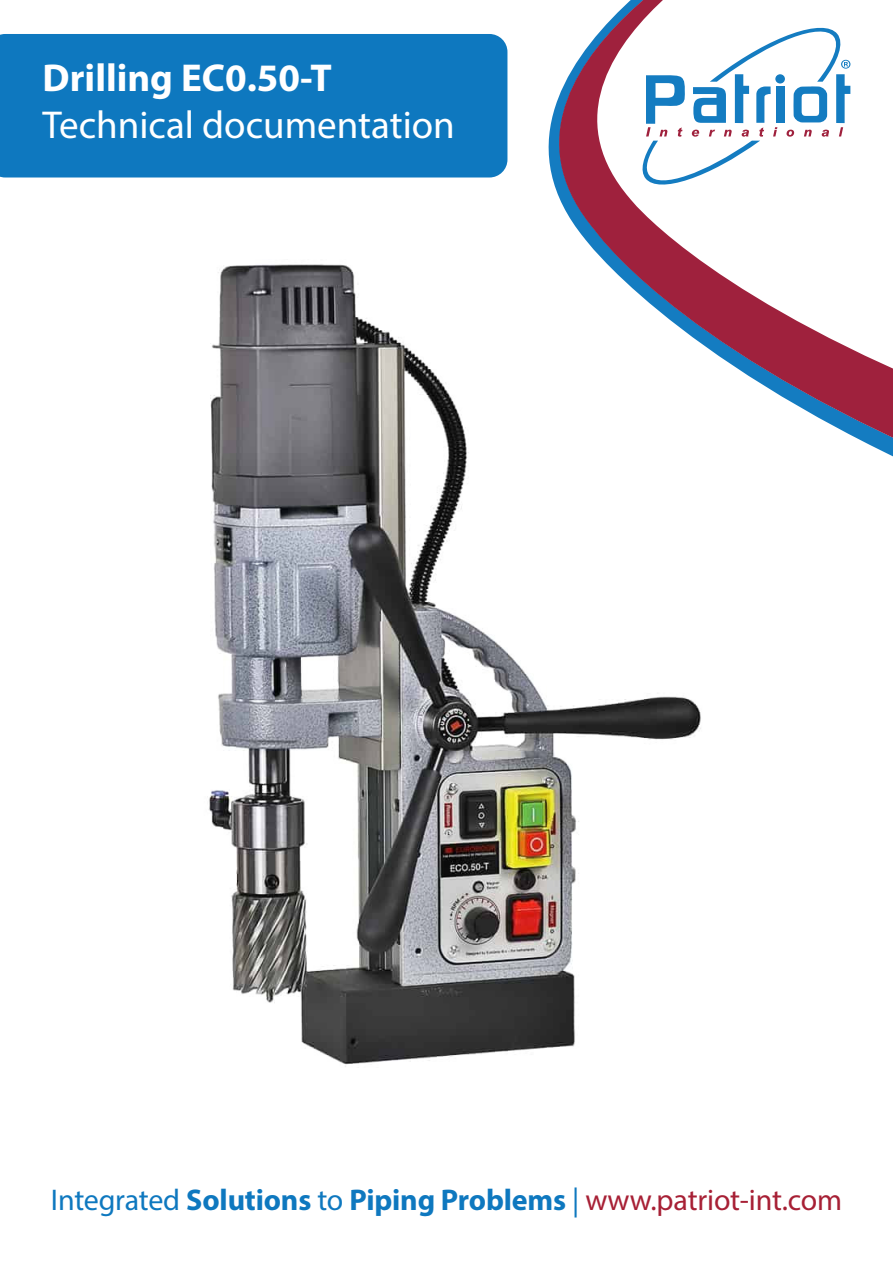
<style>
.page{position:relative;width:893px;height:1263px;background:#fff}
.page>*{position:absolute;margin:0;border:0;box-sizing:border-box;transform-origin:0 0}
.t1{font:39px "Myriad Pro";color:#fff}
.t2{font:700 39px "Myriad Pro";color:#fff}
.t3{font:700 30px "Myriad Pro";letter-spacing:-.005em;color:#0e78bf}
.s1{font-weight:400}
.s2{font-weight:400;color:#a72035}
.s3{font-weight:400;color:#a62035}
</style>
<div class="page">
<img style="left:208px;top:264px;width:493px;height:803px">
<div style="left:0;top:34px;width:507px;height:143px;background:#0e78bf"></div>
<svg style="left:549px;top:453px;width:344px;height:19px"></svg>
<svg style="left:549px;top:0;width:344px;height:453px"></svg>
<svg style="left:643px;top:17px;width:207px;height:178px"></svg>
<p class="t2" style="left:43px;top:53px;width:291px">Drilling EC0.50-T</p>
<p class="t1" style="left:43px;top:101px;width:414px">Technical documentation</p>
<p class="t3" style="left:51px;top:1180px;width:793px"><span class="s1">Integrated</span> Solutions <span class="s1">to</span> Piping Problems <span class="s1">|</span> <span class="s2">www.patriot-int.co</span><span class="s3">m</span></p>
</div>
